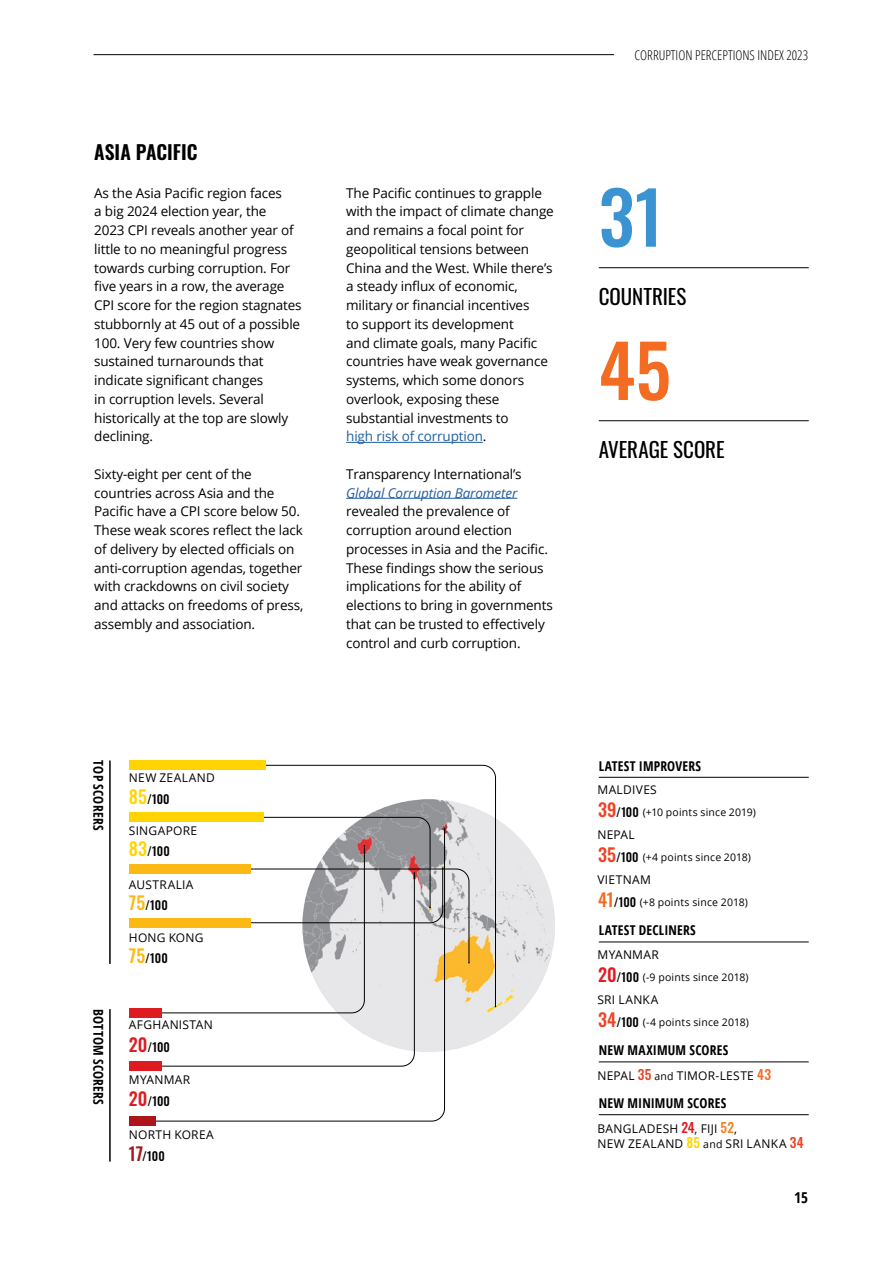
<style>
.page{position:relative;width:893px;height:1263px;background:#fff}
.page>*{position:absolute;margin:0;border:0;box-sizing:border-box;transform-origin:0 0}
.t1{font:500 72px "Oswald";color:#3b94d1}
.t2{font:500 72px "Oswald";color:#f36c21}
.t3{font:21px "Oswald";color:#000}
.t4{font:600 19.5px "Oswald";letter-spacing:-.005em;color:#000}
.t5{font:700 15px "Open Sans Condensed";color:#000}
.t6{font:13.5px/18.8px "Open Sans";letter-spacing:-.01em;color:#000}
.t7{font:700 13.5px "Open Sans Condensed";letter-spacing:.015em;color:#000}
.t8{font:300 condensed 13.5px "Open Sans";color:#000}
.t9{font:italic 13.5px "Open Sans";letter-spacing:-.01em;color:#215e9e}
.t10{font:12px/15px "Open Sans";letter-spacing:.025em;color:#000}
.t11{font:500 12px "Oswald";color:#000}
.t12{font:10.5px "Open Sans";letter-spacing:.015em;color:#000}
.s1{color:#215e9e}
.s2{font-size:18px;color:#ffd400}
.s3{font-size:18px;color:#fdb913}
.s4{font-size:18px;color:#df1b22}
.s5{font-size:18px;color:#ae151a}
.s6{font-family:"Oswald";font-weight:500;font-size:18px;color:#ef4123}
.s7{font-family:"Oswald";font-weight:500;font-size:12px}
.s8{font-family:"Oswald";font-weight:500;font-size:18px;color:#f36c21}
.s9{font-family:"Oswald";font-weight:500;font-size:18px;color:#df1b22}
.s10{font-family:"Oswald";font-weight:500;font-size:13.5px;color:#ef4123}
.s11{font-size:10.5px}
.s12{font-family:"Oswald";font-weight:500;font-size:13.5px;color:#f36c21}
.s13{font-family:"Oswald";font-weight:500;font-size:13.5px;color:#df1b22}
.s14{font-family:"Oswald";font-weight:500;font-size:13.5px;color:#f58220}
.s15{font-family:"Oswald";font-weight:500;font-size:13.5px;color:#ffd400}
</style>
<div class="page">
<hr style="left:346px;top:442px;width:137px;height:1px;background:#215e9e">
<hr style="left:346px;top:498px;width:171px;height:1px;background:#215e9e">
<hr style="left:599px;top:267px;width:210px;height:1px;background:#000">
<hr style="left:599px;top:420px;width:210px;height:1px;background:#000">
<hr style="left:599px;top:777px;width:210px;height:1px;background:#000">
<hr style="left:599px;top:942px;width:210px;height:1px;background:#000">
<hr style="left:599px;top:1061px;width:210px;height:1px;background:#000">
<hr style="left:599px;top:1114px;width:210px;height:1px;background:#000">
<div style="left:302px;top:799px;width:253px;height:253px;background:#e7e7e9;border-radius:126px"></div>
<svg style="left:264px;top:765px;width:232px;height:242px"></svg>
<svg style="left:149px;top:864px;width:296px;height:257px"></svg>
<svg style="left:151px;top:817px;width:319px;height:196px"></svg>
<hr style="left:109px;top:760px;width:2px;height:204px;background:#000">
<hr style="left:109px;top:1009px;width:2px;height:152px;background:#000">
<div style="left:129px;top:760px;width:136px;height:10px;background:#ffd400"></div>
<div style="left:129px;top:812px;width:135px;height:10px;background:#ffd400"></div>
<div style="left:129px;top:865px;width:122px;height:9px;background:#fdb913"></div>
<div style="left:129px;top:918px;width:122px;height:10px;background:#fdb913"></div>
<div style="left:129px;top:1008px;width:32px;height:10px;background:#df1b22"></div>
<div style="left:129px;top:1062px;width:32px;height:9px;background:#df1b22"></div>
<div style="left:129px;top:1116px;width:26px;height:10px;background:#ae151a"></div>
<hr style="left:94px;top:54px;width:520px;height:1px;background:#000">
<h3 class="t4" style="left:94px;top:142px;width:105px">ASIA PACIFIC</h3>
<p class="t6" style="left:94px;top:183px;width:209px">As the Asia Pacific region faces<br>a big 2024 election year, the<br>2023 CPI reveals another year of little to no meaningful progress towards curbing corruption. For five years in a row, the average<br>CPI score for the region stagnates stubbornly at 45 out of a possible<br>100. Very few countries show sustained turnarounds that indicate significant changes<br>in corruption levels. Several historically at the top are slowly declining.</p>
<p class="t6" style="left:94px;top:464px;width:211px">Sixty-eight per cent of the countries across Asia and the<br>Pacific have a CPI score below 50.<br>These weak scores reflect the lack of delivery by elected officials on anti-corruption agendas, together with crackdowns on civil society and attacks on freedoms of press, assembly and association.</p>
<p class="t6" style="left:346px;top:183px;width:209px">The Pacific continues to grapple with the impact of climate change and remains a focal point for geopolitical tensions between<br>China and the West. While there’s a steady influx of economic, military or financial incentives<br>to support its development<br>and climate goals, many Pacific countries have weak governance systems, which some donors overlook, exposing these substantial investments to<br><span class="s1">high risk of corruption</span>.</p>
<p class="t6" style="left:346px;top:464px;width:177px">Transparency International’s</p>
<p class="t9" style="left:346px;top:483px;width:173px">Global Corruption Barometer</p>
<p class="t6" style="left:346px;top:502px;width:208px">revealed the prevalence of corruption around election processes in Asia and the Pacific.<br>These findings show the serious implications for the ability of elections to bring in governments that can be trusted to effectively control and curb corruption.</p>
<p class="t7" style="left:108px;top:760px;width:72px;rotate:90deg">TOP SCORERS</p>
<p class="t7" style="left:108px;top:1009px;width:97px;rotate:90deg">BOTTOM SCORERS</p>
<p class="t10" style="left:129px;top:770px;width:87px">NEW ZEALAND</p>
<p class="t11" style="left:129px;top:793px;width:42px"><span class="s2">85</span>/100</p>
<p class="t11" style="left:129px;top:844px;width:42px"><span class="s2">83</span>/100</p>
<p class="t11" style="left:129px;top:898px;width:40px"><span class="s3">75</span>/100</p>
<p class="t11" style="left:129px;top:952px;width:40px"><span class="s3">75</span>/100</p>
<p class="t10" style="left:129px;top:823px;width:70px">SINGAPORE</p>
<p class="t10" style="left:129px;top:876px;width:66px">AUSTRALIA</p>
<p class="t10" style="left:129px;top:930px;width:76px">HONG KONG</p>
<p class="t10" style="left:129px;top:1017px;width:85px">AFGHANISTAN</p>
<p class="t11" style="left:129px;top:1040px;width:43px"><span class="s4">20</span>/100</p>
<p class="t11" style="left:129px;top:1095px;width:43px"><span class="s4">20</span>/100</p>
<p class="t10" style="left:129px;top:1072px;width:63px">MYANMAR</p>
<p class="t10" style="left:129px;top:1127px;width:86px">NORTH KOREA</p>
<p class="t11" style="left:129px;top:1150px;width:37px"><span class="s5">17</span>/100</p>
<p class="t8" style="left:635px;top:46px;width:175px">CORRUPTION PERCEPTIONS INDEX 2023</p>
<h1 class="t1" style="left:599px;top:180px;width:66px">31</h1>
<h2 class="t3" style="left:599px;top:278px;width:89px">COUNTRIES</h2>
<h1 class="t2" style="left:599px;top:333px;width:74px">45</h1>
<h2 class="t3" style="left:599px;top:431px;width:127px">AVERAGE SCORE</h2>
<p class="t7" style="left:599px;top:756px;width:104px">LATEST IMPROVERS</p>
<p class="t10" style="left:597px;top:782px;width:61px">MALDIVES</p>
<p class="t12" style="left:598px;top:805px;width:159px"><span class="s6">39</span><span class="s7">/100</span> (+10 points since 2019)</p>
<p class="t10" style="left:597px;top:827px;width:39px">NEPAL</p>
<p class="t12" style="left:598px;top:850px;width:154px"><span class="s6">35</span><span class="s7">/100</span> (+4 points since 2018)</p>
<p class="t10" style="left:597px;top:871px;width:55px">VIETNAM</p>
<p class="t12" style="left:598px;top:895px;width:151px"><span class="s8">41</span><span class="s7">/100</span> (+8 points since 2018)</p>
<p class="t7" style="left:599px;top:921px;width:98px">LATEST DECLINERS</p>
<p class="t10" style="left:597px;top:947px;width:63px">MYANMAR</p>
<p class="t12" style="left:598px;top:970px;width:152px"><span class="s9">20</span><span class="s7">/100</span> (-9 points since 2018)</p>
<p class="t10" style="left:597px;top:991px;width:62px">SRI LANKA</p>
<p class="t12" style="left:598px;top:1015px;width:152px"><span class="s6">34</span><span class="s7">/100</span> (-4 points since 2018)</p>
<p class="t7" style="left:599px;top:1041px;width:131px">NEW MAXIMUM SCORES</p>
<p class="t10" style="left:597px;top:1068px;width:175px">NEPAL <span class="s10">35</span> <span class="s11">and</span> TIMOR-LESTE <span class="s12">43</span></p>
<p class="t7" style="left:599px;top:1094px;width:129px">NEW MINIMUM SCORES</p>
<p class="t10" style="left:597px;top:1120px;width:208px">BANGLADESH <span class="s13">24</span>, FIJI <span class="s14">52</span>,<br>NEW ZEALAND <span class="s15">85</span> <span class="s11">and</span> SRI LANKA <span class="s10">34</span></p>
<p class="t5" style="left:794px;top:1187px;width:15px">15</p>
</div>
